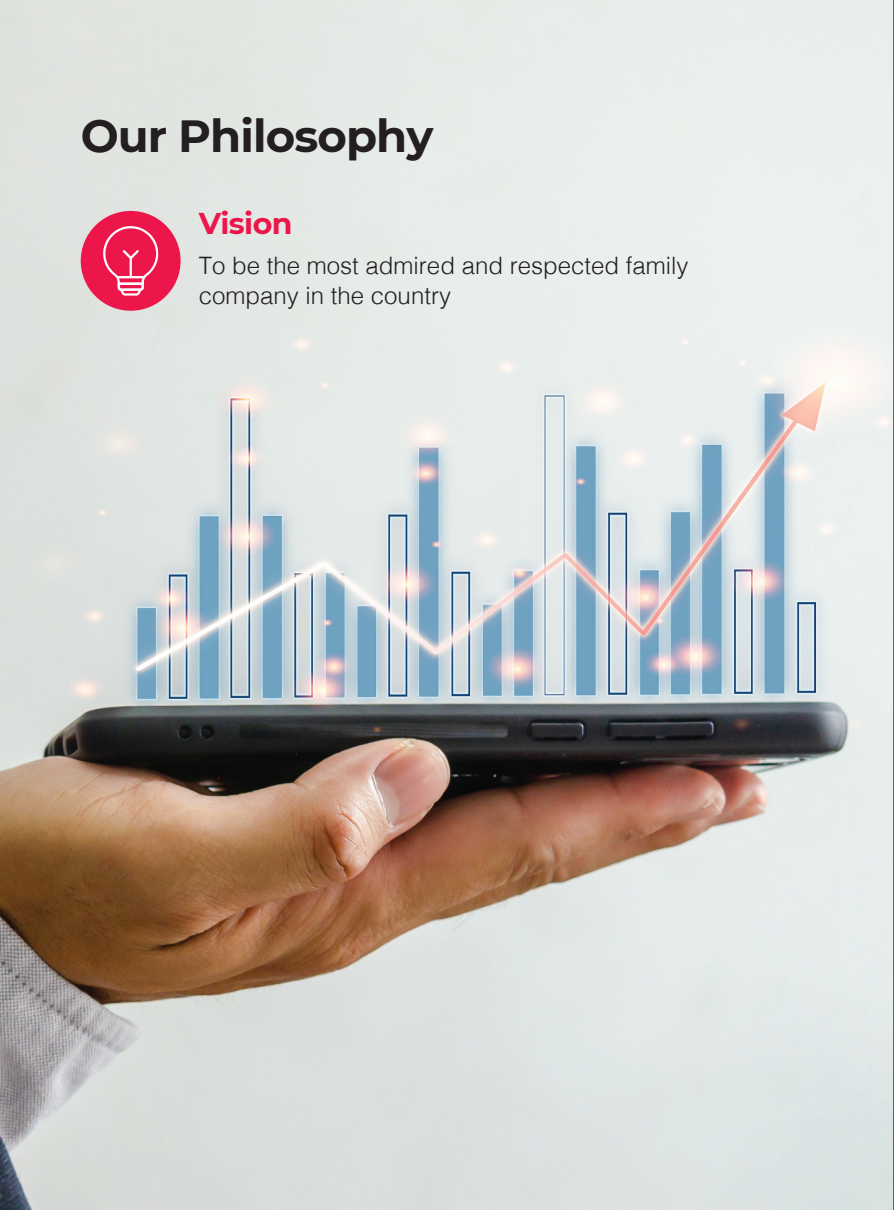
<style>
.page{position:relative;width:894px;height:1210px;background:#fff}
.page>*{position:absolute;margin:0;border:0;box-sizing:border-box;transform-origin:0 0}
.t1{font:700 45px "Montserrat";letter-spacing:-.02em;color:#231f20}
.t2{font:700 30px "Montserrat";letter-spacing:-.02em;color:#ed164b}
.t3{font:300 24px/30px "Helvetica";color:#231f20}
</style>
<div class="page">
<img style="left:0;top:0;width:893px;height:1210px">
<div style="left:81px;top:211px;width:99px;height:100px;background:#ed164b;border-radius:50%"></div>
<svg style="left:103px;top:226px;width:55px;height:70px"></svg>
<hr style="left:893px;top:0;width:1px;height:1210px;background:#1f1e20">
<h1 class="t1" style="left:81px;top:116px;width:354px">Our Philosophy</h1>
<p class="t2" style="left:198px;top:210px;width:95px">Vision</p>
<p class="t3" style="left:199px;top:253px;width:491px">To be the most admired and respected family company in the country</p>
</div>
